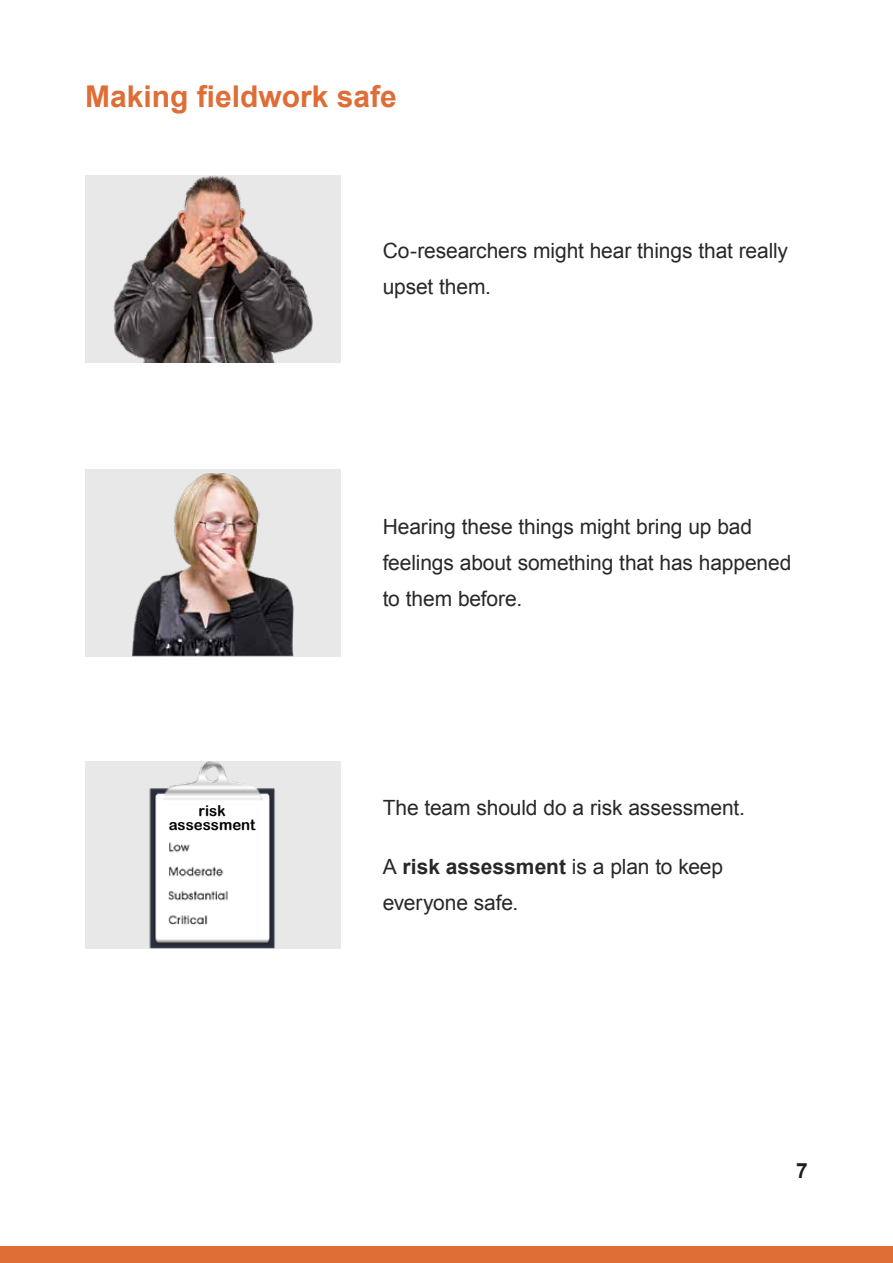
<style>
.page{position:relative;width:893px;height:1263px;background:#fff}
.page>*{position:absolute;margin:0;border:0;box-sizing:border-box;transform-origin:0 0}
.t1{font:700 30px "Arial";color:#df6d36}
.Body_USE{font:21px/36px "Arial";letter-spacing:-.005em;color:#292829}
.t2{font:700 21px "Arial";color:#181c27}
.t3{font:15px/13.5px "Arial Rounded MT Bold";color:#000;text-align:center}
.s1{font-weight:700}
</style>
<div class="page">
<div style="left:0;top:1246px;width:893px;height:17px;background:#df6d36"></div>
<div style="left:85px;top:761px;width:255px;height:187px;background:#e8e8e8"></div>
<img style="left:149px;top:761px;width:126px;height:187px">
<div style="left:85px;top:175px;width:255px;height:187px;background:#e8e8e8"></div>
<img style="left:113px;top:175px;width:200px;height:187px">
<div style="left:85px;top:469px;width:255px;height:187px;background:#e8e8e8"></div>
<img style="left:132px;top:473px;width:162px;height:183px">
<p class="t1" style="left:85px;top:77px;width:313px">Making fieldwork safe</p>
<p class="Body_USE" style="left:383px;top:233px;width:407px">Co-researchers might hear things that really upset them.</p>
<p class="t3" style="left:169px;top:804px;width:88px">risk assessment</p>
<p class="Body_USE" style="left:383px;top:509px;width:410px">Hearing these things might bring up bad feelings about something that has happened to them before.</p>
<p class="Body_USE" style="left:383px;top:790px;width:364px">The team should do a risk assessment.</p>
<p class="Body_USE" style="left:383px;top:849px;width:342px">A <span class="s1">risk assessment</span> is a plan to keep everyone safe.</p>
<p class="t2" style="left:796px;top:1157px;width:13px">7</p>
</div>
